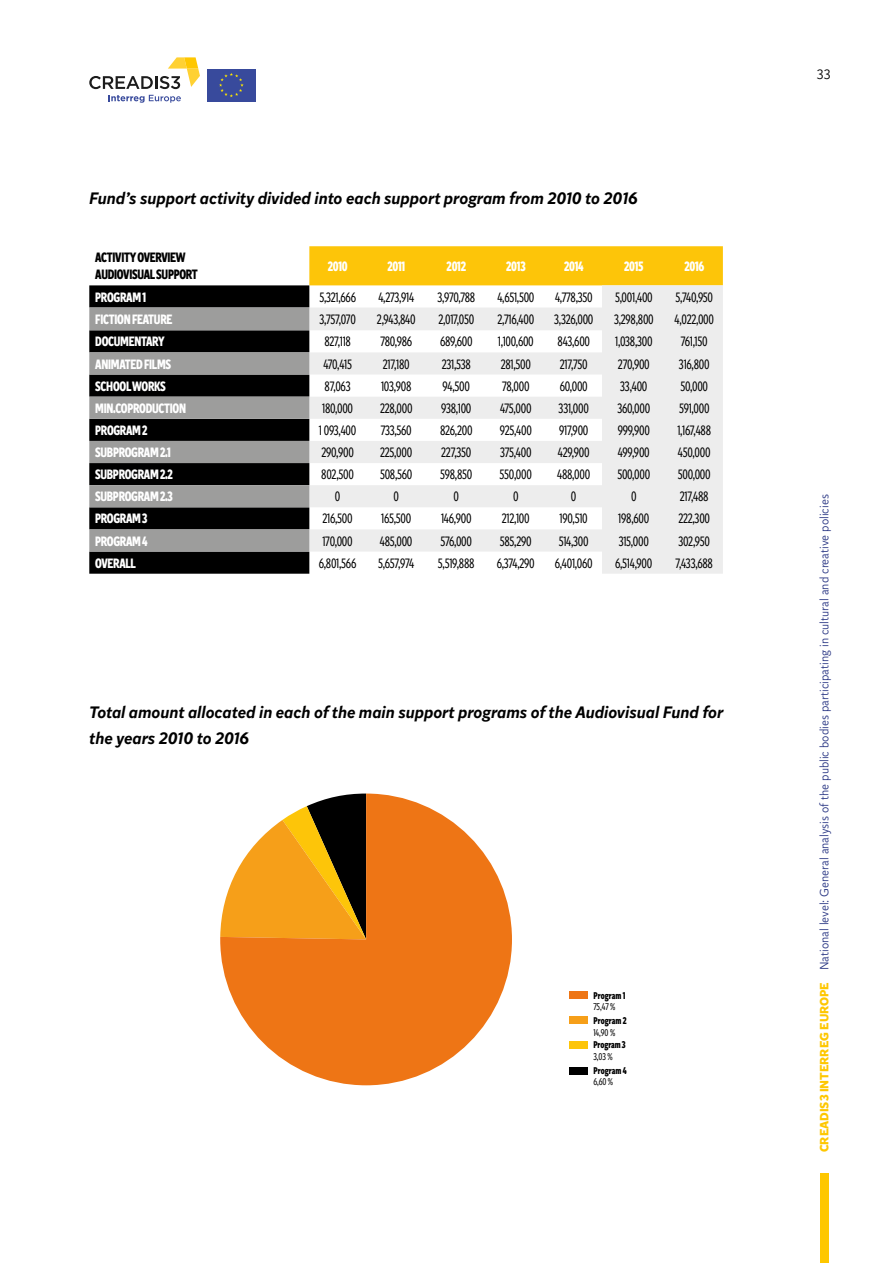
<style>
.page{position:relative;width:893px;height:1263px;background:#fff}
.page>*{position:absolute;margin:0;border:0;box-sizing:border-box;transform-origin:0 0}
.t1{font:italic 500 16.5px/25.5px "Independent Sans";color:#000}
.t2{font:13.5px "Independent Sans Condensed";letter-spacing:-.02em;color:#000}
.t3{font:900 13.5px "Independent Sans Condensed";letter-spacing:-.02em;color:#fff}
.t4{font:900 13.5px/17px "Independent Sans Condensed";letter-spacing:-.02em;color:#000}
.t5{font:300 13.5px "Independent Sans";color:#000}
.t6{font:300 12px "Independent Sans";color:#283583}
.t7{font:900 9.75px "Independent Sans Condensed";letter-spacing:.005em;color:#000}
.t8{font:9.75px "Independent Sans Condensed";letter-spacing:-.01em;color:#000}
.s1{font-weight:700;color:#fec700}
</style>
<div class="page">
<div style="left:820px;top:1174px;width:9px;height:89px;background:#fec700"></div>
<svg style="left:108px;top:95px;width:73px;height:8px"></svg>
<svg style="left:89px;top:57px;width:111px;height:32px"></svg>
<div style="left:207px;top:69px;width:49px;height:32px;background:#384a9c"></div>
<svg style="left:219px;top:73px;width:25px;height:24px"></svg>
<div style="left:309px;top:246px;width:414px;height:39px;background:#fdc509"></div>
<div style="left:89px;top:285px;width:220px;height:289px;background:#000"></div>
<svg style="left:309px;top:285px;width:414px;height:289px;fill:#ededed"></svg>
<svg style="left:89px;top:307px;width:220px;height:245px;background:#585857"></svg>
<svg style="left:220px;top:793px;width:292px;height:292px;background:#df7615"></svg>
<div style="left:569px;top:991px;width:18px;height:8px;background:#ee7515"></div>
<div style="left:569px;top:1017px;width:18px;height:7px;background:#f69f19"></div>
<div style="left:569px;top:1041px;width:18px;height:7px;background:#fdc509"></div>
<div style="left:569px;top:1067px;width:18px;height:8px;background:#000"></div>
<p class="t1" style="left:89px;top:185px;width:550px">Fund’s support activity divided into each support program from 2010 to 2016</p>
<p class="t4" style="left:95px;top:249px;width:104px">ACTIVITY OVERVIEW<br>AUDIOVISUAL SUPPORT</p>
<p class="t3" style="left:328px;top:257px;width:22px">2010</p>
<p class="t3" style="left:387px;top:257px;width:19px">2011</p>
<p class="t3" style="left:447px;top:257px;width:21px">2012</p>
<p class="t3" style="left:506px;top:257px;width:21px">2013</p>
<p class="t3" style="left:564px;top:257px;width:21px">2014</p>
<p class="t3" style="left:624px;top:257px;width:21px">2015</p>
<p class="t3" style="left:684px;top:257px;width:21px">2016</p>
<p class="t3" style="left:95px;top:287px;width:52px">PROGRAM 1</p>
<p class="t2" style="left:319px;top:288px;width:38px">5,321,666</p>
<p class="t2" style="left:378px;top:288px;width:37px">4,273,914</p>
<p class="t2" style="left:437px;top:288px;width:39px">3,970,788</p>
<p class="t2" style="left:497px;top:288px;width:39px">4,651,500</p>
<p class="t2" style="left:555px;top:288px;width:39px">4,778,350</p>
<p class="t2" style="left:615px;top:288px;width:39px">5,001,400</p>
<p class="t2" style="left:675px;top:288px;width:39px">5,740,950</p>
<p class="t3" style="left:95px;top:310px;width:79px">FICTION FEATURE</p>
<p class="t2" style="left:319px;top:311px;width:38px">3,757,070</p>
<p class="t2" style="left:377px;top:311px;width:40px">2,943,840</p>
<p class="t2" style="left:438px;top:311px;width:37px">2,017,050</p>
<p class="t2" style="left:497px;top:311px;width:38px">2,716,400</p>
<p class="t2" style="left:554px;top:311px;width:41px">3,326,000</p>
<p class="t2" style="left:614px;top:311px;width:41px">3,298,800</p>
<p class="t2" style="left:675px;top:311px;width:41px">4,022,000</p>
<p class="t3" style="left:95px;top:332px;width:71px">DOCUMENTARY</p>
<p class="t2" style="left:324px;top:333px;width:28px">827,118</p>
<p class="t2" style="left:380px;top:333px;width:33px">780,986</p>
<p class="t2" style="left:440px;top:333px;width:34px">689,600</p>
<p class="t2" style="left:498px;top:333px;width:37px">1,100,600</p>
<p class="t2" style="left:558px;top:333px;width:34px">843,600</p>
<p class="t2" style="left:615px;top:333px;width:39px">1,038,300</p>
<p class="t2" style="left:681px;top:333px;width:28px">761,150</p>
<p class="t3" style="left:95px;top:354px;width:77px">ANIMATED FILMS</p>
<p class="t2" style="left:323px;top:355px;width:30px">470,415</p>
<p class="t2" style="left:383px;top:355px;width:28px">217,180</p>
<p class="t2" style="left:442px;top:355px;width:31px">231,538</p>
<p class="t2" style="left:501px;top:355px;width:32px">281,500</p>
<p class="t2" style="left:560px;top:355px;width:29px">217,750</p>
<p class="t2" style="left:618px;top:355px;width:33px">270,900</p>
<p class="t2" style="left:679px;top:355px;width:32px">316,800</p>
<p class="t3" style="left:95px;top:377px;width:72px">SCHOOL WORKS</p>
<p class="t2" style="left:325px;top:377px;width:28px">87,063</p>
<p class="t2" style="left:381px;top:377px;width:32px">103,908</p>
<p class="t2" style="left:443px;top:377px;width:29px">94,500</p>
<p class="t2" style="left:502px;top:377px;width:29px">78,000</p>
<p class="t2" style="left:560px;top:377px;width:30px">60,000</p>
<p class="t2" style="left:620px;top:377px;width:29px">33,400</p>
<p class="t2" style="left:680px;top:377px;width:29px">50,000</p>
<p class="t3" style="left:95px;top:399px;width:92px">MIN.COPRODUCTION</p>
<p class="t2" style="left:322px;top:400px;width:33px">180,000</p>
<p class="t2" style="left:380px;top:400px;width:34px">228,000</p>
<p class="t2" style="left:441px;top:400px;width:32px">938,100</p>
<p class="t2" style="left:500px;top:400px;width:33px">475,000</p>
<p class="t2" style="left:559px;top:400px;width:32px">331,000</p>
<p class="t2" style="left:617px;top:400px;width:34px">360,000</p>
<p class="t2" style="left:679px;top:400px;width:32px">591,000</p>
<p class="t3" style="left:95px;top:421px;width:54px">PROGRAM 2</p>
<p class="t2" style="left:319px;top:422px;width:39px">1 093,400</p>
<p class="t2" style="left:381px;top:422px;width:33px">733,560</p>
<p class="t2" style="left:440px;top:422px;width:34px">826,200</p>
<p class="t2" style="left:500px;top:422px;width:34px">925,400</p>
<p class="t2" style="left:559px;top:422px;width:31px">917,900</p>
<p class="t2" style="left:618px;top:422px;width:34px">999,900</p>
<p class="t2" style="left:677px;top:422px;width:35px">1,167,488</p>
<p class="t3" style="left:95px;top:443px;width:77px">SUBPROGRAM 2.1</p>
<p class="t2" style="left:321px;top:444px;width:34px">290,900</p>
<p class="t2" style="left:380px;top:444px;width:34px">225,000</p>
<p class="t2" style="left:441px;top:444px;width:32px">227,350</p>
<p class="t2" style="left:500px;top:444px;width:33px">375,400</p>
<p class="t2" style="left:558px;top:444px;width:33px">429,900</p>
<p class="t2" style="left:618px;top:444px;width:33px">499,900</p>
<p class="t2" style="left:678px;top:444px;width:34px">450,000</p>
<p class="t3" style="left:95px;top:465px;width:79px">SUBPROGRAM 2.2</p>
<p class="t2" style="left:321px;top:466px;width:34px">802,500</p>
<p class="t2" style="left:380px;top:466px;width:34px">508,560</p>
<p class="t2" style="left:440px;top:466px;width:34px">598,850</p>
<p class="t2" style="left:500px;top:466px;width:34px">550,000</p>
<p class="t2" style="left:557px;top:466px;width:35px">488,000</p>
<p class="t2" style="left:617px;top:466px;width:34px">500,000</p>
<p class="t2" style="left:678px;top:466px;width:34px">500,000</p>
<p class="t3" style="left:95px;top:487px;width:79px">SUBPROGRAM 2.3</p>
<p class="t2" style="left:335px;top:488px;width:7px">0</p>
<p class="t2" style="left:393px;top:488px;width:7px">0</p>
<p class="t2" style="left:453px;top:488px;width:7px">0</p>
<p class="t2" style="left:513px;top:488px;width:7px">0</p>
<p class="t2" style="left:571px;top:488px;width:7px">0</p>
<p class="t2" style="left:631px;top:488px;width:7px">0</p>
<p class="t2" style="left:680px;top:488px;width:30px">217,488</p>
<p class="t3" style="left:95px;top:509px;width:54px">PROGRAM 3</p>
<p class="t2" style="left:322px;top:510px;width:32px">216,500</p>
<p class="t2" style="left:381px;top:510px;width:32px">165,500</p>
<p class="t2" style="left:441px;top:510px;width:32px">146,900</p>
<p class="t2" style="left:502px;top:510px;width:29px">212,100</p>
<p class="t2" style="left:560px;top:510px;width:30px">190,510</p>
<p class="t2" style="left:618px;top:510px;width:32px">198,600</p>
<p class="t2" style="left:678px;top:510px;width:33px">222,300</p>
<p class="t3" style="left:95px;top:531px;width:54px">PROGRAM 4</p>
<p class="t2" style="left:322px;top:532px;width:32px">170,000</p>
<p class="t2" style="left:380px;top:532px;width:34px">485,000</p>
<p class="t2" style="left:440px;top:532px;width:33px">576,000</p>
<p class="t2" style="left:500px;top:532px;width:33px">585,290</p>
<p class="t2" style="left:559px;top:532px;width:32px">514,300</p>
<p class="t2" style="left:619px;top:532px;width:32px">315,000</p>
<p class="t2" style="left:678px;top:532px;width:33px">302,950</p>
<p class="t3" style="left:95px;top:554px;width:42px">OVERALL</p>
<p class="t2" style="left:319px;top:554px;width:39px">6,801,566</p>
<p class="t2" style="left:378px;top:554px;width:38px">5,657,974</p>
<p class="t2" style="left:438px;top:554px;width:38px">5,519,888</p>
<p class="t2" style="left:497px;top:554px;width:40px">6,374,290</p>
<p class="t2" style="left:555px;top:554px;width:39px">6,401,060</p>
<p class="t2" style="left:615px;top:554px;width:39px">6,514,900</p>
<p class="t2" style="left:675px;top:554px;width:39px">7,433,688</p>
<p class="t1" style="left:89px;top:700px;width:635px">Total amount allocated in each of the main support programs of the Audiovisual Fund for the years 2010 to 2016</p>
<p class="t7" style="left:593px;top:988px;width:34px">Program 1</p>
<p class="t8" style="left:593px;top:1001px;width:24px">75,47 %</p>
<p class="t7" style="left:593px;top:1014px;width:35px">Program 2</p>
<p class="t8" style="left:593px;top:1026px;width:23px">14,90 %</p>
<p class="t7" style="left:593px;top:1038px;width:34px">Program 3</p>
<p class="t8" style="left:593px;top:1050px;width:21px">3,03 %</p>
<p class="t7" style="left:593px;top:1063px;width:35px">Program 4</p>
<p class="t8" style="left:593px;top:1076px;width:21px">6,60 %</p>
<p class="t5" style="left:817px;top:66px;width:15px">33</p>
<p class="t6" style="left:817px;top:1152px;width:659px;rotate:-90deg"><span class="s1">CREADIS3 INTERREG EUROPE</span> National level: General analysis of the public bodies participating in cultural and creative policies</p>
</div>
